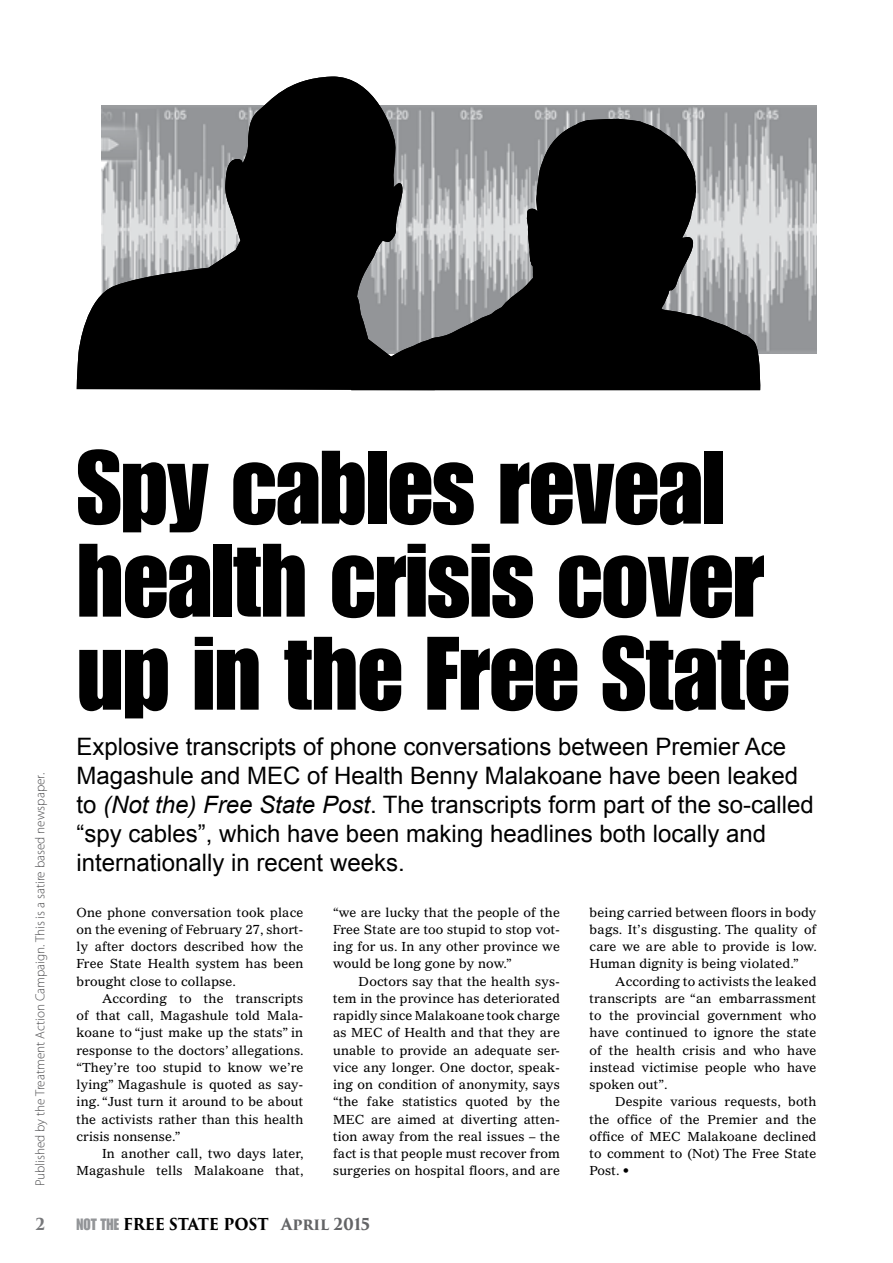
<style>
.page{position:relative;width:893px;height:1263px;background:#fff}
.page>*{position:absolute;margin:0;border:0;box-sizing:border-box;transform-origin:0 0}
.t1{font:102px/93px "Impact LT Std";letter-spacing:-.01em;color:#000}
.t2{font:24px/28.8px "Arial";color:#000}
.t3{font:700 16.05px "Trajan Pro 3";letter-spacing:-.005em;color:#000;scale:.93 1}
.t4{font:700 16.05px "Trajan Pro 3";color:#77787b;scale:.93 1}
.t5{font:300 13.2px "Myriad Pro";color:#4d4d4f}
.t6{font:12.75px/17.2px "Gazette LT Std";letter-spacing:.01em;color:#000;text-align:justify}
.s1{font-style:italic}
.s2{font-family:"Impact LT Std";font-weight:400;color:#939598}
.s3{color:#636466}
</style>
<div class="page">
<img style="left:435px;top:105px;width:381px;height:249px">
<img style="left:435px;top:119px;width:326px;height:271px">
<img style="left:77px;top:77px;width:356px;height:311px">
<p class="t5" style="left:32px;top:1186px;width:415px;rotate:-90deg">Published by the Treatment Action Campaign. This is a satire based newspaper.</p>
<h1 class="t1" style="left:77px;top:440px;width:715px">Spy cables reveal health crisis cover up in the Free State</h1>
<p class="t2" style="left:77px;top:733px;width:739px">Explosive transcripts of phone conversations between Premier Ace Magashule and MEC of Health Benny Malakoane have been leaked to <span class="s1">(Not the) Free State Post</span>. The transcripts form part of the so-called “spy cables”, which have been making headlines both locally and internationally in recent weeks.</p>
<p class="t6" style="left:77px;top:903px;width:228px">One phone conversation took place on the evening of February 27, short&shy;ly after doctors described how the Free State Health system has been brought close to collapse.</p>
<p class="t6" style="left:77px;top:989px;width:229px;text-indent:26px">According to the transcripts of that call, Magashule told Mala&shy;koane to “just make up the stats” in response to the doctors’ allegations. “They’re too stupid to know we’re lying” Magashule is quoted as say&shy;ing. “Just turn it around to be about the activists rather than this health crisis nonsense.”</p>
<p class="t6" style="left:77px;top:1145px;width:229px;text-align:right">In another call, two days later,<br>Magashule tells Malakoane that,</p>
<p class="t6" style="left:333px;top:903px;width:228px">“we are lucky that the people of the Free State are too stupid to stop vot&shy;ing for us. In any other province we would be long gone by now.”</p>
<p class="t6" style="left:333px;top:972px;width:228px;text-indent:26px">Doctors say that the health sys&shy;tem in the province has deteriorated rapidly since Malakoane took charge as MEC of Health and that they are unable to provide an adequate ser&shy;vice any longer. One doctor, speak&shy;ing on condition of anonymity, says “the fake statistics quoted by the MEC are aimed at diverting atten&shy;tion away from the real issues – the fact is that people must recover from surgeries on hospital floors, and are</p>
<p class="t6" style="left:590px;top:903px;width:229px">being carried between floors in body bags. It’s disgusting. The quality of care we are able to provide is low.<br>Human dignity is being violated.”</p>
<p class="t6" style="left:590px;top:972px;width:228px;text-indent:26px">According to activists the leaked transcripts are “an embarrassment to the provincial government who have continued to ignore the state of the health crisis and who have instead victimise people who have spoken out”.</p>
<p class="t6" style="left:590px;top:1093px;width:228px;text-indent:26px">Despite various requests, both the office of the Premier and the office of MEC Malakoane declined to comment to (Not) The Free State Post. •</p>
<p class="t4" style="left:35px;top:1212px;width:12px">2</p>
<p class="t3" style="left:77px;top:1212px;width:317px"><span class="s2">NOT THE</span> FREE STATE POST <span class="s3">April 2015</span></p>
</div>
